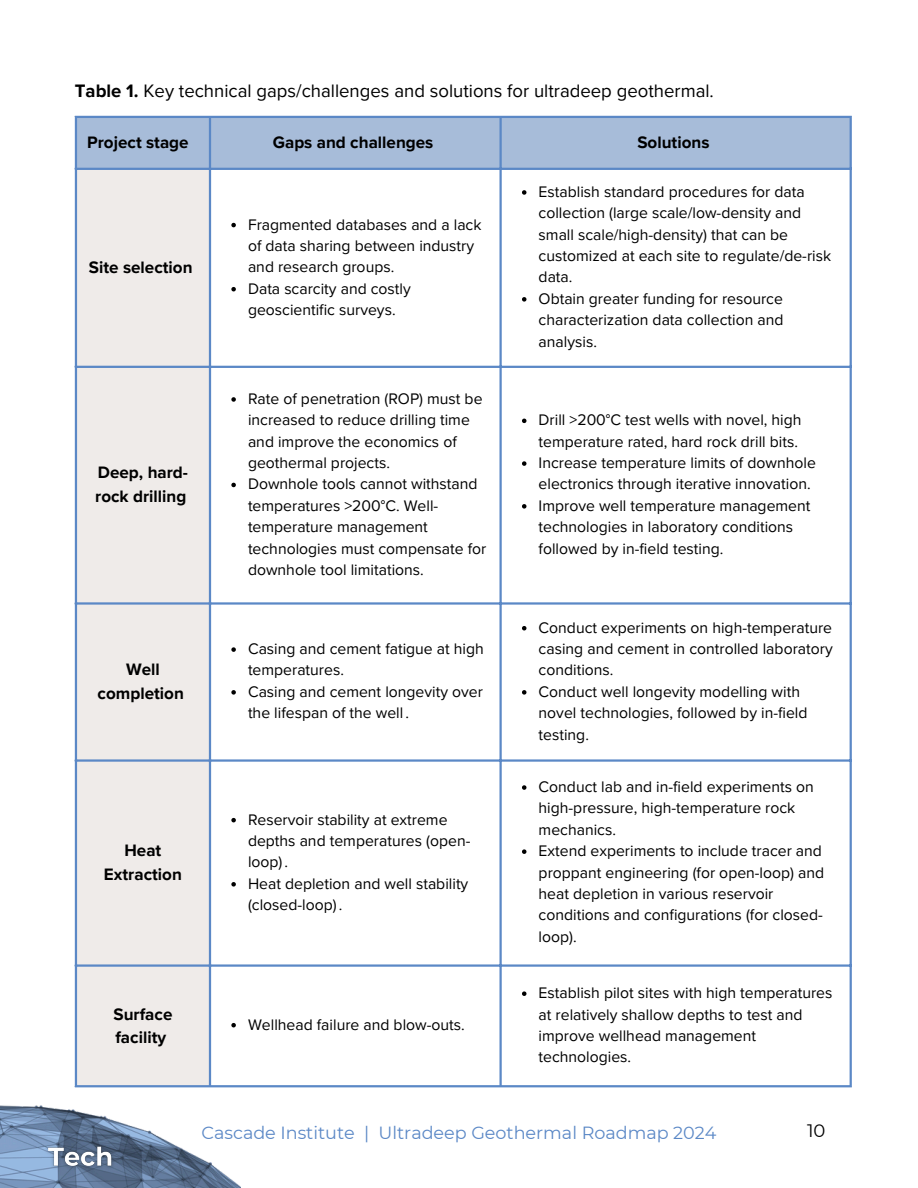
<style>
.page{position:relative;width:918px;height:1188px;background:#fff}
.page>*{position:absolute;margin:0;border:0;box-sizing:border-box;transform-origin:0 0}
.t1{font:18.6px "Proxima Nova";color:#000}
.t2{font:18px "Montserrat";color:#000}
.t3{font:17.55px "Montserrat";color:#5b88c6}
.t4{font:700 17.1px/23.7px "Proxima Nova";color:#000}
.t5{font:15.75px/21.3px "Proxima Nova";color:#000}
.s1{font-weight:700}
</style>
<div class="page">
<img style="left:0;top:862px;width:240px;height:326px">
<img style="left:40px;top:1139px;width:80px;height:36px">
<div style="left:77px;top:118px;width:773px;height:50px;background:#a7bcd9"></div>
<div style="left:77px;top:170px;width:132px;height:915px;background:#efebe9"></div>
<svg style="left:231px;top:223px;width:5px;height:4px"></svg>
<svg style="left:231px;top:287px;width:5px;height:4px"></svg>
<svg style="left:522px;top:190px;width:4px;height:5px"></svg>
<svg style="left:522px;top:297px;width:4px;height:5px"></svg>
<svg style="left:231px;top:397px;width:5px;height:5px"></svg>
<svg style="left:231px;top:483px;width:5px;height:4px"></svg>
<svg style="left:522px;top:419px;width:4px;height:4px"></svg>
<svg style="left:522px;top:461px;width:4px;height:5px"></svg>
<svg style="left:522px;top:504px;width:4px;height:5px"></svg>
<svg style="left:231px;top:647px;width:5px;height:5px"></svg>
<svg style="left:231px;top:690px;width:5px;height:5px"></svg>
<svg style="left:522px;top:626px;width:4px;height:4px"></svg>
<svg style="left:522px;top:690px;width:4px;height:5px"></svg>
<svg style="left:231px;top:818px;width:5px;height:4px"></svg>
<svg style="left:231px;top:882px;width:5px;height:5px"></svg>
<svg style="left:522px;top:785px;width:4px;height:5px"></svg>
<svg style="left:522px;top:849px;width:4px;height:5px"></svg>
<svg style="left:231px;top:1023px;width:5px;height:4px"></svg>
<svg style="left:522px;top:991px;width:4px;height:5px"></svg>
<hr style="left:75px;top:118px;width:2px;height:967px;background:#5b88c6">
<hr style="left:209px;top:118px;width:2px;height:967px;background:#5b88c6">
<hr style="left:499px;top:118px;width:3px;height:967px;background:#5b88c6">
<hr style="left:850px;top:118px;width:2px;height:967px;background:#5b88c6">
<hr style="left:75px;top:116px;width:777px;height:2px;background:#5b88c6">
<hr style="left:75px;top:168px;width:777px;height:2px;background:#5b88c6">
<hr style="left:75px;top:366px;width:777px;height:2px;background:#5b88c6">
<hr style="left:75px;top:602px;width:777px;height:3px;background:#5b88c6">
<hr style="left:75px;top:759px;width:777px;height:3px;background:#5b88c6">
<hr style="left:75px;top:964px;width:777px;height:3px;background:#5b88c6">
<hr style="left:75px;top:1085px;width:777px;height:2px;background:#5b88c6">
<p class="t1" style="left:75px;top:80px;width:641px"><span class="s1">Table 1.</span> Key technical gaps/challenges and solutions for ultradeep geothermal.</p>
<p class="t4" style="left:87px;top:131px;width:103px">Project stage</p>
<p class="t4" style="left:273px;top:131px;width:162px">Gaps and challenges</p>
<p class="t4" style="left:637px;top:131px;width:74px">Solutions</p>
<p class="t4" style="left:89px;top:256px;width:105px">Site selection</p>
<p class="t4" style="left:95px;top:461px;width:94px">Deep, hard&shy;rock drilling</p>
<p class="t4" style="left:98px;top:658px;width:88px;text-align:center">Well completion</p>
<p class="t4" style="left:104px;top:839px;width:79px;text-align:center">Heat<br>Extraction</p>
<p class="t5" style="left:248px;top:214px;width:235px">Fragmented databases and a lack of data sharing between industry and research groups.</p>
<p class="t5" style="left:248px;top:278px;width:164px">Data scarcity and costly geoscientific surveys.</p>
<p class="t5" style="left:248px;top:388px;width:236px">Rate of penetration (ROP) must be increased to reduce drilling time and improve the economics of geothermal projects.</p>
<p class="t5" style="left:248px;top:474px;width:240px">Downhole tools cannot withstand temperatures &gt;200°C. Well&shy;temperature management technologies must compensate for downhole tool limitations.</p>
<p class="t5" style="left:248px;top:639px;width:237px">Casing and cement fatigue at high temperatures.</p>
<p class="t5" style="left:248px;top:681px;width:236px">Casing and cement longevity over the lifespan of the well .</p>
<p class="t5" style="left:248px;top:809px;width:224px">Reservoir stability at extreme depths and temperatures (open&shy;loop) .</p>
<p class="t5" style="left:248px;top:873px;width:222px">Heat depletion and well stability (closed-loop) .</p>
<p class="t4" style="left:113px;top:1002px;width:61px">Surface facility</p>
<p class="t5" style="left:248px;top:1014px;width:218px">Wellhead failure and blow-outs.</p>
<p class="t5" style="left:539px;top:181px;width:294px">Establish standard procedures for data collection (large scale/low-density and small scale/high-density) that can be customized at each site to regulate/de-risk data.</p>
<p class="t5" style="left:539px;top:288px;width:246px;text-align:justify">Obtain greater funding for resource characterization data collection and analysis.</p>
<p class="t5" style="left:539px;top:410px;width:264px">Drill &gt;200°C test wells with novel, high temperature rated, hard rock drill bits.</p>
<p class="t5" style="left:539px;top:453px;width:279px">Increase temperature limits of downhole electronics through iterative innovation.</p>
<p class="t5" style="left:539px;top:495px;width:273px">Improve well temperature management technologies in laboratory conditions followed by in-field testing.</p>
<p class="t5" style="left:539px;top:617px;width:296px;text-align:justify">Conduct experiments on high-temperature casing and cement in controlled laboratory conditions.</p>
<p class="t5" style="left:539px;top:681px;width:270px">Conduct well longevity modelling with novel technologies, followed by in-field testing.</p>
<p class="t5" style="left:539px;top:777px;width:277px">Conduct lab and in-field experiments on high-pressure, high-temperature rock mechanics.</p>
<p class="t5" style="left:539px;top:841px;width:287px">Extend experiments to include tracer and proppant engineering (for open-loop) and heat depletion in various reservoir conditions and configurations (for closed&shy;loop).</p>
<p class="t5" style="left:539px;top:983px;width:295px">Establish pilot sites with high temperatures at relatively shallow depths to test and improve wellhead management technologies.</p>
<p class="t3" style="left:202px;top:1122px;width:516px">Cascade Institute | Ultradeep Geothermal Roadmap 2024</p>
<p class="t2" style="left:807px;top:1119px;width:20px">10</p>
</div>
